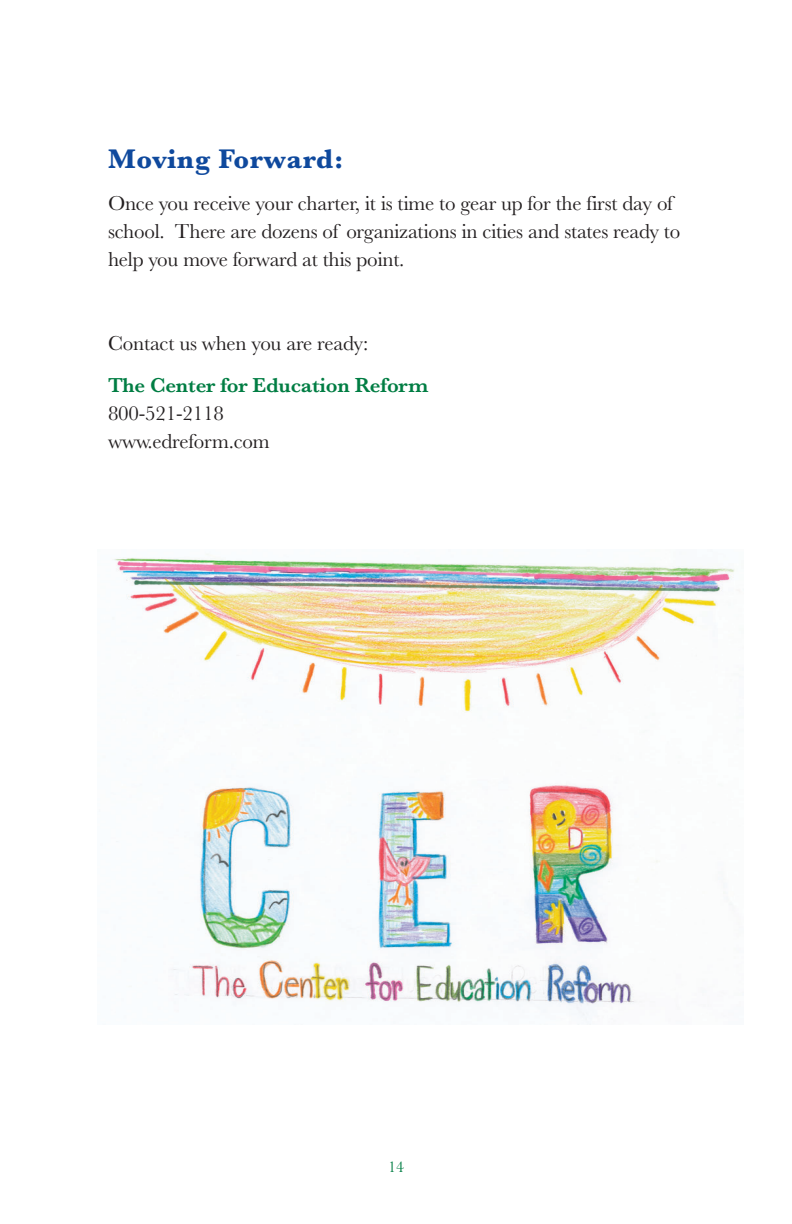
<style>
.page{position:relative;width:792px;height:1224px;background:#fff}
.page>*{position:absolute;margin:0;border:0;box-sizing:border-box;transform-origin:0 0}
.t1{font:700 28px "Baskerville";letter-spacing:.02em;color:#0f499d}
.t2{font:21px/28px "Baskerville";letter-spacing:-.01em;color:#231f20}
.t3{font:600 21px "Baskerville";letter-spacing:-.01em;color:#007d43}
.t4{font:16px "Baskerville";color:#007d43}
</style>
<div class="page">
<img style="left:113px;top:557px;width:626px;height:463px">
<h1 class="t1" style="left:108px;top:149px;width:237px">Moving Forward:</h1>
<p class="t2" style="left:108px;top:192px;width:574px">Once you receive your charter, it is time to gear up for the first day of school. There are dozens of organizations in cities and states ready to help you move forward at this point.</p>
<p class="t2" style="left:108px;top:332px;width:262px">Contact us when you are ready:</p>
<p class="t3" style="left:108px;top:378px;width:322px">The Center for Education Reform</p>
<p class="t2" style="left:108px;top:402px;width:163px">800-521-2118 www.edreform.com</p>
<p class="t4" style="left:388px;top:1161px;width:17px">14</p>
</div>
